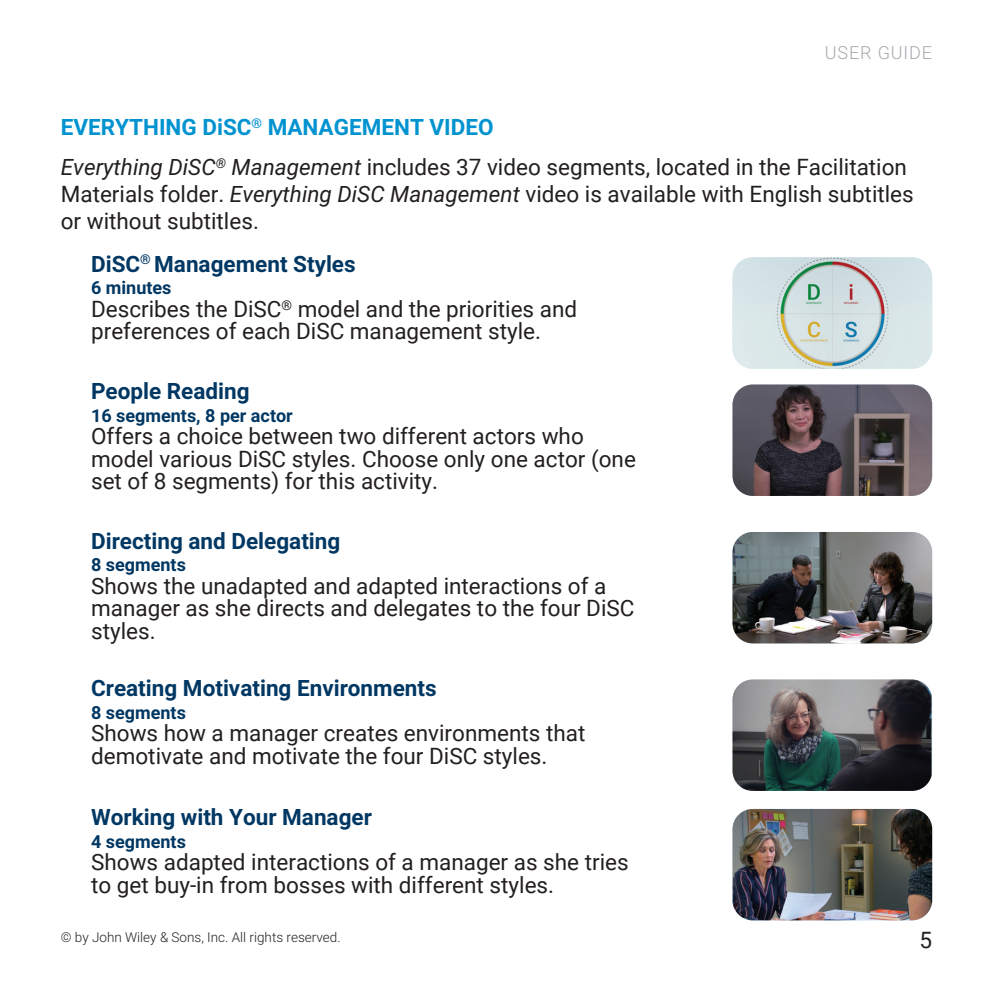
<style>
.page{position:relative;width:993px;height:993px;background:#fff}
.page>*{position:absolute;margin:0;border:0;box-sizing:border-box;transform-origin:0 0}
.t1{font:22.5px/22.5px "Roboto";color:#231f20}
.t2{font:700 22.5px "Roboto";color:#003763}
.t3{font:700 18px "Roboto";color:#003763}
.t4{font:300 18px "Roboto";letter-spacing:.05em;color:#a8a9ad}
.t5{font:300 13.5px "Roboto";color:#231f20}
.s1{font-weight:700;color:#0093d0}
.s2{font-style:italic}
</style>
<div class="page">
<img style="left:732px;top:257px;width:200px;height:111px">
<img style="left:732px;top:384px;width:200px;height:112px">
<img style="left:732px;top:532px;width:200px;height:111px">
<img style="left:732px;top:679px;width:199px;height:111px">
<img style="left:732px;top:808px;width:200px;height:112px">
<p class="t4" style="left:824px;top:40px;width:109px">USER GUIDE</p>
<p class="t1" style="left:61px;top:106px;width:847px;line-height:40.1px"><span class="s1">EVERYTHING DiSC</span><sup>®</sup> <span class="s1">MANAGEMENT VIDEO<br></span><span class="s2">Everything DiSC</span><sup>®</sup> <span class="s2">Management</span> includes 37 video segments, located in the Facilitation</p>
<p class="t1" style="left:61px;top:180px;width:854px;line-height:27px">Materials folder. <span class="s2">Everything DiSC Management</span> video is available with English subtitles or without subtitles.</p>
<p class="t2" style="left:91px;top:248px;width:266px">DiSC<sup>®</sup> Management Styles</p>
<p class="t3" style="left:91px;top:275px;width:82px">6 minutes</p>
<p class="t1" style="left:91px;top:297px;width:487px">Describes the DiSC<sup>®</sup> model and the priorities and preferences of each DiSC management style.</p>
<p class="t2" style="left:91px;top:375px;width:160px">People Reading</p>
<p class="t3" style="left:91px;top:402px;width:203px">16 segments, 8 per actor</p>
<p class="t1" style="left:91px;top:424px;width:546px">Offers a choice between two different actors who model various DiSC styles. Choose only one actor (one set of 8 segments) for this activity.</p>
<p class="t2" style="left:91px;top:525px;width:251px">Directing and Delegating</p>
<p class="t3" style="left:91px;top:552px;width:96px">8 segments</p>
<p class="t1" style="left:91px;top:573px;width:545px">Shows the unadapted and adapted interactions of a manager as she directs and delegates to the four DiSC styles.</p>
<p class="t2" style="left:91px;top:672px;width:347px">Creating Motivating Environments</p>
<p class="t3" style="left:91px;top:699px;width:96px">8 segments</p>
<p class="t1" style="left:91px;top:721px;width:496px">Shows how a manager creates environments that demotivate and motivate the four DiSC styles.</p>
<p class="t2" style="left:91px;top:801px;width:282px">Working with Your Manager</p>
<p class="t3" style="left:91px;top:828px;width:96px">4 segments</p>
<p class="t1" style="left:91px;top:849px;width:539px">Shows adapted interactions of a manager as she tries to get buy-in from bosses with different styles.</p>
<p class="t5" style="left:61px;top:927px;width:281px">© by John Wiley &amp; Sons, Inc. All rights reserved.</p>
<p class="t1" style="left:919px;top:927px;width:14px">5</p>
</div>
